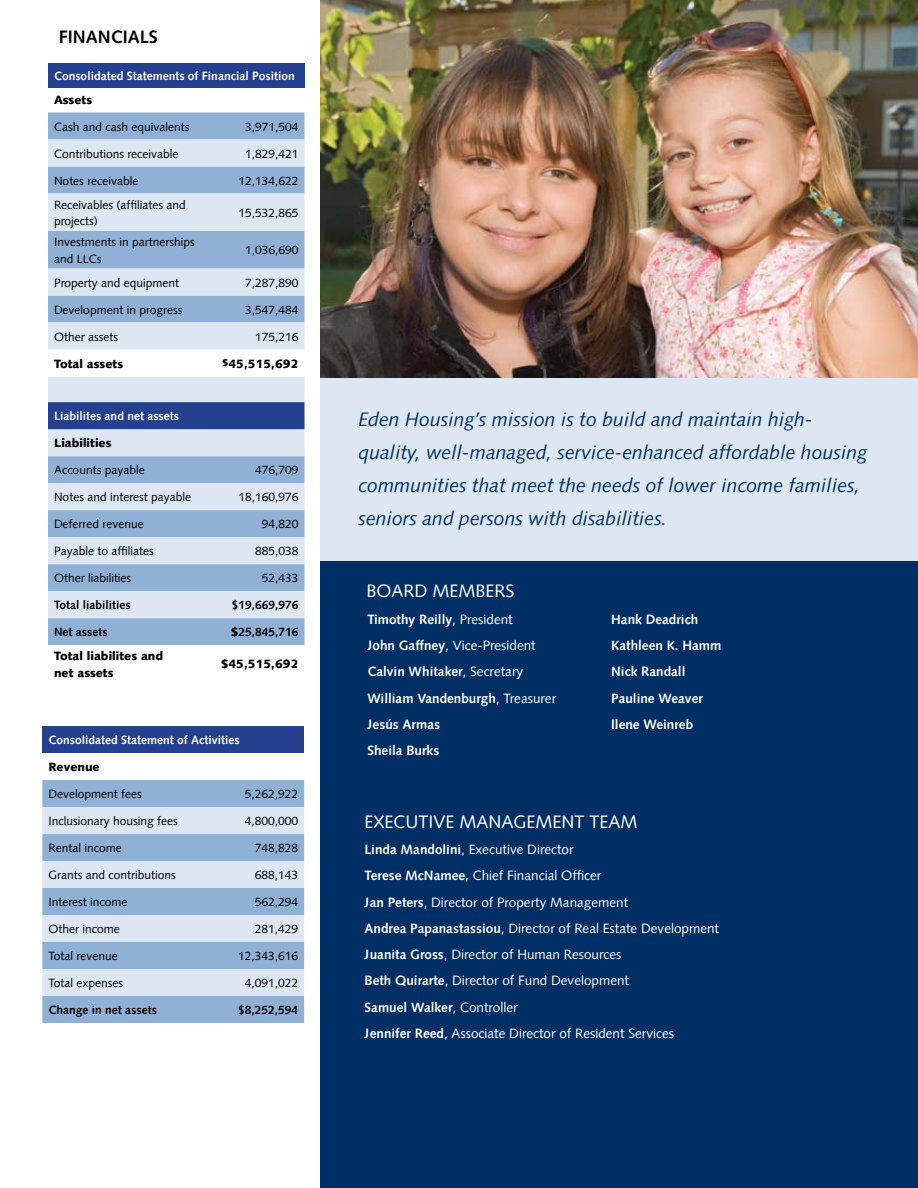
<style>
.page{position:relative;width:918px;height:1188px;background:#fff}
.page>*{position:absolute;margin:0;border:0;box-sizing:border-box;transform-origin:0 0}
.t1{font:italic 19.5px/33px "Syntax LT Std";color:#002f65}
.t2{font:18px "Syntax LT Std";color:#fff}
.t3{font:700 18px "Syntax LT Std";color:#000}
.t4{font:13.5px/26.2px "Syntax LT Std";color:#fff}
.t5{font:700 13.5px/26.2px "Syntax LT Std";color:#fff}
.t6{font:12px/16.5px "Syntax LT Std";color:#000}
.t7{font:700 12px "Syntax LT Std";color:#fff}
.t8{font:900 12px/16.5px "Syntax LT Std";color:#000}
.t9{font:700 12px "Syntax LT Std";color:#000}
.s1{font-size:9.75px}
.s2{font-weight:900}
.s3{font-weight:400}
.s4{font-weight:700}
</style>
<div class="page">
<div style="left:320px;top:0;width:598px;height:561px;background:#dde6f3"></div>
<div style="left:320px;top:561px;width:598px;height:627px;background:#002f65"></div>
<div style="left:48px;top:63px;width:257px;height:24px;background:#25408f"></div>
<div style="left:48px;top:113px;width:257px;height:532px;background:#91b0d5"></div>
<svg style="left:48px;top:140px;width:257px;height:478px;background:#bed0e6"></svg>
<svg style="left:48px;top:350px;width:257px;height:27px"></svg>
<div style="left:48px;top:402px;width:257px;height:27px;background:#25408f"></div>
<div style="left:42px;top:726px;width:262px;height:27px;background:#25408f"></div>
<div style="left:42px;top:780px;width:262px;height:243px;background:#91b0d5"></div>
<svg style="left:42px;top:807px;width:262px;height:189px;background:#bccfe6"></svg>
<img style="left:320px;top:0;width:598px;height:378px">
<h2 class="t3" style="left:59px;top:26px;width:80px">Financials</h2>
<p class="t7" style="left:54px;top:68px;width:242px">Consolidated Statements of Financial Position</p>
<p class="t8" style="left:54px;top:92px;width:40px">Assets</p>
<p class="t6" style="left:54px;top:118px;width:137px">Cash and cash equivalents</p>
<p class="t6" style="left:245px;top:118px;width:55px">3,971,504</p>
<p class="t6" style="left:54px;top:145px;width:126px">Contributions receivable</p>
<p class="t6" style="left:245px;top:145px;width:55px">1,829,421</p>
<p class="t6" style="left:54px;top:172px;width:86px">Notes receivable</p>
<p class="t6" style="left:238px;top:172px;width:62px">12,134,622</p>
<p class="t6" style="left:54px;top:196px;width:133px">Receivables (affiliates and projects)</p>
<p class="t6" style="left:238px;top:204px;width:62px">15,532,865</p>
<p class="t6" style="left:54px;top:234px;width:142px">Investments in partnerships and LLCs</p>
<p class="t6" style="left:245px;top:242px;width:55px">1,036,690</p>
<p class="t6" style="left:54px;top:274px;width:127px">Property and equipment</p>
<p class="t6" style="left:245px;top:274px;width:55px">7,287,890</p>
<p class="t6" style="left:54px;top:301px;width:130px">Development in progress</p>
<p class="t6" style="left:245px;top:301px;width:55px">3,547,484</p>
<p class="t6" style="left:54px;top:328px;width:66px">Other assets</p>
<p class="t6" style="left:255px;top:328px;width:45px">175,216</p>
<p class="t8" style="left:54px;top:355px;width:71px">Total assets</p>
<p class="t8" style="left:222px;top:355px;width:78px"><span class="s1">$</span>45,515,692</p>
<p class="t7" style="left:54px;top:409px;width:127px">Liabilites and net assets</p>
<p class="t8" style="left:54px;top:435px;width:59px">Liabilities</p>
<p class="t6" style="left:54px;top:462px;width:92px">Accounts payable</p>
<p class="t6" style="left:255px;top:462px;width:45px">476,709</p>
<p class="t6" style="left:54px;top:489px;width:139px">Notes and interest payable</p>
<p class="t6" style="left:238px;top:489px;width:62px">18,160,976</p>
<p class="t6" style="left:54px;top:516px;width:91px">Deferred revenue</p>
<p class="t6" style="left:262px;top:516px;width:38px">94,820</p>
<p class="t6" style="left:54px;top:543px;width:101px">Payable to affiliates</p>
<p class="t6" style="left:255px;top:543px;width:45px">885,038</p>
<p class="t6" style="left:54px;top:570px;width:79px">Other liabilities</p>
<p class="t6" style="left:262px;top:570px;width:38px">52,433</p>
<p class="t9" style="left:54px;top:598px;width:78px">Total liabilities</p>
<p class="t9" style="left:232px;top:598px;width:68px">$19,669,976</p>
<p class="t9" style="left:54px;top:625px;width:55px">Net assets</p>
<p class="t9" style="left:231px;top:625px;width:69px"><span class="s2">$</span>25,845,716</p>
<p class="t8" style="left:54px;top:648px;width:111px">Total liabilites and net assets</p>
<p class="t8" style="left:221px;top:656px;width:79px">$45,515,692</p>
<p class="t7" style="left:48px;top:733px;width:193px">Consolidated Statement of Activities</p>
<p class="t8" style="left:48px;top:759px;width:53px">Revenue</p>
<p class="t6" style="left:48px;top:786px;width:95px">Development fees</p>
<p class="t6" style="left:245px;top:786px;width:55px">5,262,922</p>
<p class="t6" style="left:48px;top:813px;width:131px">Inclusionary housing fees</p>
<p class="t6" style="left:245px;top:813px;width:55px">4,800,000</p>
<p class="t6" style="left:48px;top:840px;width:75px">Rental income</p>
<p class="t6" style="left:255px;top:840px;width:45px">748,828</p>
<p class="t6" style="left:48px;top:867px;width:129px">Grants and contributions</p>
<p class="t6" style="left:255px;top:867px;width:45px">688,143</p>
<p class="t6" style="left:48px;top:894px;width:81px">Interest income</p>
<p class="t6" style="left:255px;top:894px;width:45px">562,294</p>
<p class="t6" style="left:48px;top:921px;width:73px">Other income</p>
<p class="t6" style="left:255px;top:921px;width:45px">281,429</p>
<p class="t6" style="left:48px;top:948px;width:71px">Total revenue</p>
<p class="t6" style="left:238px;top:948px;width:62px">12,343,616</p>
<p class="t6" style="left:48px;top:975px;width:76px">Total expenses</p>
<p class="t6" style="left:245px;top:975px;width:55px">4,091,022</p>
<p class="t9" style="left:48px;top:1003px;width:110px">Change in net assets</p>
<p class="t9" style="left:238px;top:1003px;width:62px">$8,252,594</p>
<h1 class="t1" style="left:358px;top:403px;width:510px">Eden Housing’s mission is to build and maintain high&shy;quality, well-managed, service-enhanced affordable housing communities that meet the needs of lower income families, seniors and persons with disabilities.</h1>
<h2 class="t2" style="left:366px;top:580px;width:24px">Board</h2>
<h2 class="t2" style="left:432px;top:580px;width:29px">Members</h2>
<p class="t5" style="left:367px;top:606px;width:190px">Timothy Reilly<span class="s3">, President<br></span>John Gaffney<span class="s3">, Vice-President<br></span>Calvin Whitaker<span class="s3">, Secretary<br></span>William Vandenburgh<span class="s3">, Treasurer<br></span>Jesús Armas<br>Sheila Burks</p>
<p class="t5" style="left:611px;top:606px;width:112px">Hank Deadrich<br>Kathleen K. Hamm<br>Nick Randall<br>Pauline Weaver<br>Ilene Weinreb</p>
<h2 class="t2" style="left:364px;top:811px;width:31px">Executive</h2>
<h2 class="t2" style="left:460px;top:811px;width:30px">Management</h2>
<h2 class="t2" style="left:590px;top:811px;width:23px">Team</h2>
<p class="t4" style="left:364px;top:837px;width:356px"><span class="s4">Linda Mandolini</span>, Executive Director<br><span class="s4">Terese McNamee,</span> Chief Financial Officer<br><span class="s4">Jan Peters</span>, Director of Property Management<br><span class="s4">Andrea Papanastassiou</span>, Director of Real Estate Development <span class="s4">Juanita Gross</span>, Director of Human Resources<br><span class="s4">Beth Quirarte</span>, Director of Fund Development<br><span class="s4">Samuel Walker</span>, Controller<br><span class="s4">Jennifer Reed</span>, Associate Director of Resident Services</p>
</div>
